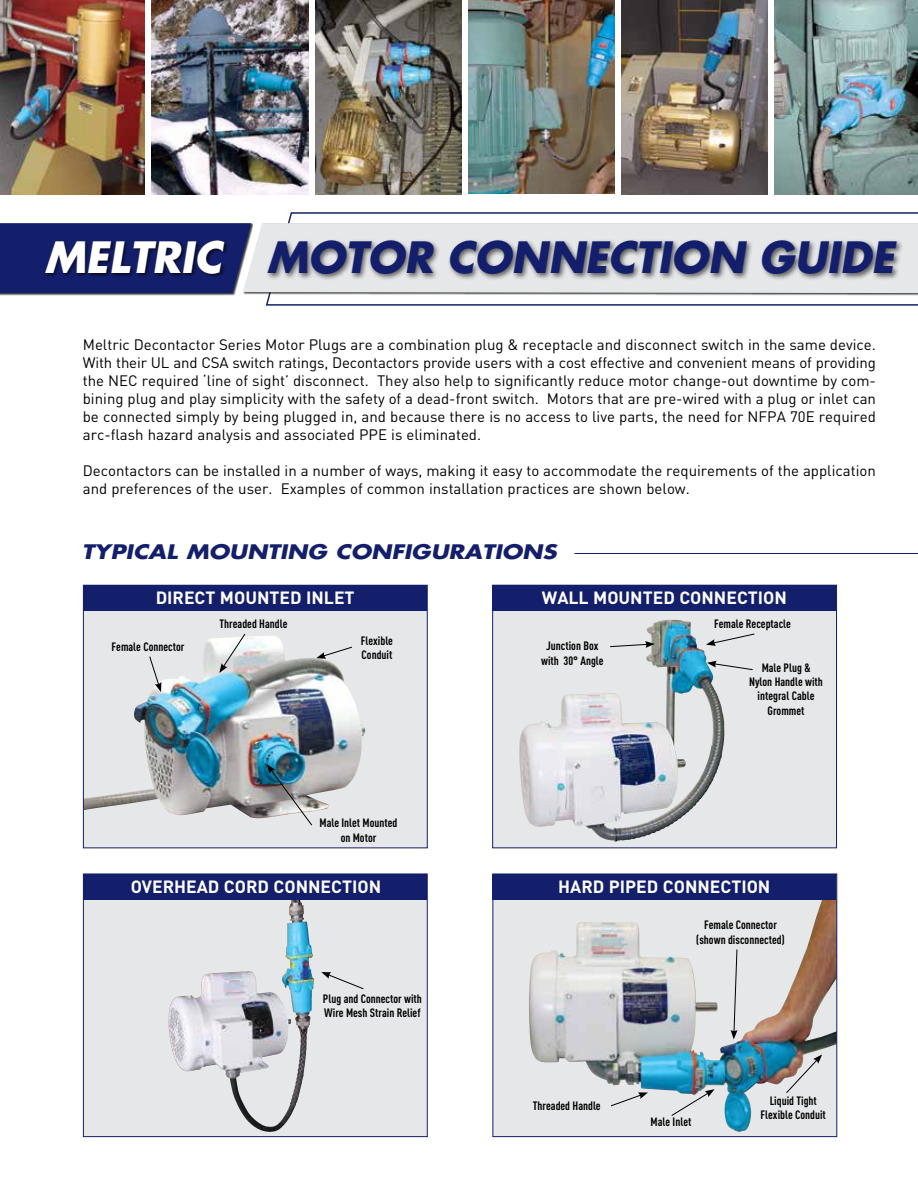
<style>
.page{position:relative;width:918px;height:1188px;background:#fff}
.page>*{position:absolute;margin:0;border:0;box-sizing:border-box;transform-origin:0 0}
.t1{font:italic 700 42px "Futura";letter-spacing:-.005em;color:#141f6c}
.t2{font:italic 700 19.5px "Futura";color:#141f6c;scale:1.18 1}
.t3{font:700 17.55px "DIN";color:#fff}
.t4{font:15px/18px "DIN";color:#000;text-align:justify}
.t5{font:700 12px/14.4px "DIN Cond";color:#000;text-align:center}
.s1{color:#fff}
</style>
<div class="page">
<svg style="left:265px;top:212px;width:653px;height:94px"></svg>
<div style="left:0;top:223px;width:253px;height:72px;background:#444550"></div>
<div style="left:0;top:223px;width:243px;height:70px;background:#141f6c"></div>
<div style="left:243px;top:223px;width:675px;height:72px;background:#000;opacity:.75"></div>
<div style="left:243px;top:223px;width:675px;height:70px;background:#e6e7e8"></div>
<img style="left:151px;top:0;width:158px;height:195px">
<img style="left:0;top:0;width:145px;height:195px">
<img style="left:315px;top:0;width:147px;height:195px">
<img style="left:468px;top:0;width:146px;height:193px">
<img style="left:621px;top:0;width:146px;height:195px">
<img style="left:774px;top:0;width:144px;height:195px">
<img style="left:492px;top:873px;width:346px;height:264px">
<img style="left:83px;top:584px;width:345px;height:265px">
<svg style="left:83px;top:873px;width:345px;height:264px;background:#d9dcdf"></svg>
<svg style="left:492px;top:584px;width:345px;height:265px;background:#d4d7db"></svg>
<hr style="left:574px;top:553px;width:344px;height:1px;background:#141f6c">
<svg style="left:316px;top:646px;width:37px;height:13px"></svg>
<svg style="left:707px;top:661px;width:47px;height:10px"></svg>
<svg style="left:609px;top:641px;width:46px;height:7px"></svg>
<svg style="left:610px;top:1092px;width:38px;height:15px"></svg>
<svg style="left:785px;top:1054px;width:37px;height:40px"></svg>
<svg style="left:731px;top:949px;width:7px;height:90px"></svg>
<svg style="left:321px;top:972px;width:43px;height:18px"></svg>
<svg style="left:671px;top:1089px;width:44px;height:28px"></svg>
<svg style="left:706px;top:633px;width:49px;height:13px"></svg>
<img style="left:267px;top:764px;width:46px;height:62px">
<svg style="left:149px;top:656px;width:12px;height:36px"></svg>
<svg style="left:219px;top:633px;width:27px;height:40px"></svg>
<div style="left:44px;top:240px;width:185px;height:38px;background:#000;opacity:.66"></div>
<div style="left:265px;top:239px;width:639px;height:42px;background:#000;opacity:.6"></div>
<div style="left:84px;top:585px;width:343px;height:26px;background:#141f6c"></div>
<div style="left:84px;top:874px;width:343px;height:26px;background:#141f6c"></div>
<div style="left:493px;top:585px;width:343px;height:26px;background:#141f6c"></div>
<div style="left:493px;top:874px;width:343px;height:26px;background:#141f6c"></div>
<h1 class="t1" style="left:44px;top:228px;width:852px"><span class="s1">MELTRIC</span> MOTOR CONNECTION GUIDE</h1>
<p class="t4" style="left:83px;top:335px;width:795px">Meltric Decontactor Series Motor Plugs are a combination plug &amp; receptacle and disconnect switch in the same device.<br>With their UL and CSA switch ratings, Decontactors provide users with a cost effective and convenient means of providing the NEC required ‘line of sight’ disconnect. They also help to significantly reduce motor change-out downtime by com&shy;bining plug and play simplicity with the safety of a dead-front switch. Motors that are pre-wired with a plug or inlet can be connected simply by being plugged in, and because there is no access to live parts, the need for NFPA 70E required arc-flash hazard analysis and associated PPE is eliminated.</p>
<p class="t4" style="left:83px;top:461px;width:795px">Decontactors can be installed in a number of ways, making it easy to accommodate the requirements of the application and preferences of the user. Examples of common installation practices are shown below.</p>
<h2 class="t2" style="left:82px;top:538px;width:404px">TYPICAL MOUNTING CONFIGURATIONS</h2>
<p class="t3" style="left:156px;top:586px;width:200px">DIRECT MOUNTED INLET</p>
<p class="t3" style="left:542px;top:586px;width:247px">WALL MOUNTED CONNECTION</p>
<p class="t5" style="left:112px;top:639px;width:74px">Female Connector</p>
<p class="t5" style="left:220px;top:616px;width:69px">Threaded Handle</p>
<p class="t5" style="left:361px;top:633px;width:34px;text-align:left">Flexible<br>Conduit</p>
<p class="t5" style="left:320px;top:816px;width:79px">Male Inlet Mounted on Motor</p>
<p class="t5" style="left:541px;top:638px;width:64px">Junction Box with 30° Angle</p>
<p class="t5" style="left:714px;top:617px;width:78px">Female Receptacle</p>
<p class="t5" style="left:749px;top:660px;width:75px">Male Plug &amp;<br>Nylon Handle with integral Cable<br>Grommet</p>
<p class="t3" style="left:131px;top:875px;width:252px">OVERHEAD CORD CONNECTION</p>
<p class="t3" style="left:558px;top:875px;width:214px">HARD PIPED CONNECTION</p>
<p class="t5" style="left:323px;top:991px;width:100px;text-align:left">Plug and Connector with<br>Wire Mesh Strain Relief</p>
<p class="t5" style="left:696px;top:917px;width:90px;line-height:15px">Female Connector (shown disconnected)</p>
<p class="t5" style="left:533px;top:1098px;width:69px">Threaded Handle</p>
<p class="t5" style="left:761px;top:1093px;width:67px">Liquid Tight<br>Flexible Conduit</p>
<p class="t5" style="left:651px;top:1114px;width:42px">Male Inlet</p>
</div>
